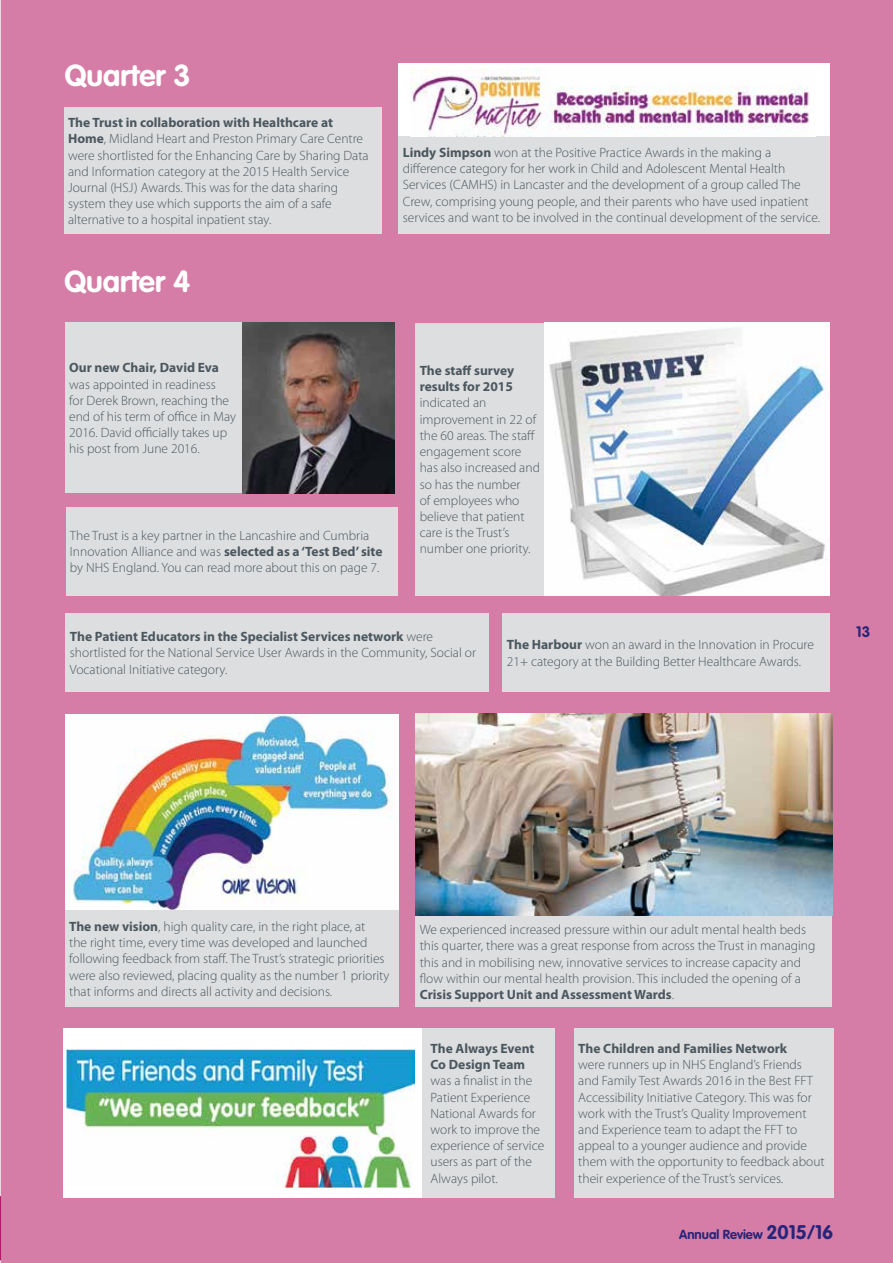
<style>
.page{position:relative;width:893px;height:1263px;background:#fff}
.page>*{position:absolute;margin:0;border:0;box-sizing:border-box;transform-origin:0 0}
.t1{font:700 30px "VAG Rounded";color:#fff}
.t2{font:700 15px "VAG Rounded";color:#27257a}
.t3{font:300 13.5px/16.2px "Myriad Pro";color:#4b575f}
.t4{font:700 13.5px/16.2px "Myriad Pro";color:#4b575f}
.t5{font:700 12.9px "VAG Rounded";color:#27257a}
.s1{font-weight:700}
.s2{font-size:19.5px}
</style>
<div class="page">
<div style="left:0;top:0;width:20px;height:1263px;background:#f1d6e4"></div>
<div style="left:1px;top:0;width:892px;height:1263px;background:#d67da7"></div>
<div style="left:415px;top:916px;width:417px;height:91px;background:#dddedf"></div>
<div style="left:65px;top:909px;width:334px;height:98px;background:#dddedf"></div>
<div style="left:574px;top:1028px;width:259px;height:169px;background:#dddedf"></div>
<div style="left:66px;top:507px;width:332px;height:89px;background:#dddedf"></div>
<div style="left:415px;top:323px;width:139px;height:273px;background:#dddedf"></div>
<div style="left:65px;top:323px;width:262px;height:170px;background:#dddedf"></div>
<svg style="left:0;top:1196px;width:1px;height:64px"></svg>
<img style="left:243px;top:323px;width:151px;height:170px">
<div style="left:398px;top:64px;width:432px;height:170px;background:#dddedf"></div>
<div style="left:64px;top:107px;width:317px;height:127px;background:#dddedf"></div>
<div style="left:66px;top:613px;width:423px;height:79px;background:#dddedf"></div>
<div style="left:503px;top:613px;width:327px;height:79px;background:#dddedf"></div>
<div style="left:64px;top:1028px;width:490px;height:169px;background:#dddedf"></div>
<div style="left:64px;top:1028px;width:358px;height:169px;background:#fff"></div>
<img style="left:66px;top:1050px;width:349px;height:137px">
<img style="left:66px;top:714px;width:333px;height:195px">
<img style="left:415px;top:713px;width:417px;height:203px">
<img style="left:544px;top:323px;width:286px;height:273px">
<div style="left:398px;top:64px;width:432px;height:72px;background:#fff"></div>
<img style="left:411px;top:69px;width:398px;height:67px">
<h1 class="t1" style="left:65px;top:58px;width:127px">Quarter 3</h1>
<p class="t3" style="left:68px;top:115px;width:302px"><span class="s1">The Trust in collaboration with Healthcare at Home</span>, Midland Heart and Preston Primary Care Centre were shortlisted for the Enhancing Care by Sharing Data and Information category at the 2015 Health Service Journal (HSJ) Awards. This was for the data sharing system they use which supports the aim of a safe alternative to a hospital inpatient stay.</p>
<h1 class="t1" style="left:64px;top:264px;width:127px">Quarter 4</h1>
<p class="t3" style="left:403px;top:145px;width:419px"><span class="s1">Lindy Simpson</span> won at the Positive Practice Awards in the making a difference category for her work in Child and Adolescent Mental Health Services (CAMHS) in Lancaster and the development of a group called The Crew, comprising young people, and their parents who have used inpatient services and want to be involved in the continual development of the service.</p>
<p class="t4" style="left:69px;top:360px;width:151px">Our new Chair, David Eva</p>
<p class="t3" style="left:69px;top:376px;width:168px">was appointed in readiness<br>for Derek Brown, reaching the end of his term of office in May<br>2016. David officially takes up his post from June 2016.</p>
<p class="t3" style="left:70px;top:528px;width:314px">The Trust is a key partner in the Lancashire and Cumbria<br>Innovation Alliance and was <span class="s1">selected as a ‘Test Bed’ site </span>by NHS England. You can read more about this on page 7.</p>
<p class="t4" style="left:420px;top:363px;width:96px">The staff survey results for 2015</p>
<p class="t3" style="left:420px;top:395px;width:122px">indicated an improvement in 22 of the 60 areas. The staff engagement score has also increased and so has the number<br>of employees who believe that patient care is the Trust’s number one priority.</p>
<p class="t3" style="left:70px;top:629px;width:408px"><span class="s1">The Patient Educators in the Specialist Services network</span> were shortlisted for the National Service User Awards in the Community, Social or<br>Vocational Initiative category.</p>
<p class="t3" style="left:507px;top:637px;width:309px"><span class="s1">The Harbour</span> won an award in the Innovation in Procure<br>21+ category at the Building Better Healthcare Awards.</p>
<p class="t2" style="left:856px;top:623px;width:16px">13</p>
<p class="t3" style="left:69px;top:918px;width:322px"><span class="s1">The new vision</span>, high quality care, in the right place, at<br>the right time, every time was developed and launched following feedback from staff. The Trust’s strategic priorities were also reviewed, placing quality as the number 1 priority that informs and directs all activity and decisions.</p>
<p class="t3" style="left:420px;top:922px;width:397px">We experienced increased pressure within our adult mental health beds this quarter, there was a great response from across the Trust in managing this and in mobilising new, innovative services to increase capacity and flow within our mental health provision. This included the opening of a <span class="s1">Crisis Support Unit and Assessment Wards</span>.</p>
<p class="t4" style="left:431px;top:1040px;width:105px">The Always Event<br>Co Design Team</p>
<p class="t3" style="left:431px;top:1073px;width:115px">was a finalist in the<br>Patient Experience<br>National Awards for work to improve the experience of service users as part of the<br>Always pilot.</p>
<p class="t4" style="left:578px;top:1040px;width:210px">The Children and Families Network</p>
<p class="t3" style="left:578px;top:1057px;width:248px">were runners up in NHS England’s Friends and Family Test Awards 2016 in the Best FFT Accessibility Initiative Category. This was for work with the Trust’s Quality Improvement and Experience team to adapt the FFT to appeal to a younger audience and provide them with the opportunity to feedback about their experience of the Trust’s services.</p>
<p class="t5" style="left:679px;top:1226px;width:156px">Annual Review <span class="s2">2015/16</span></p>
</div>
